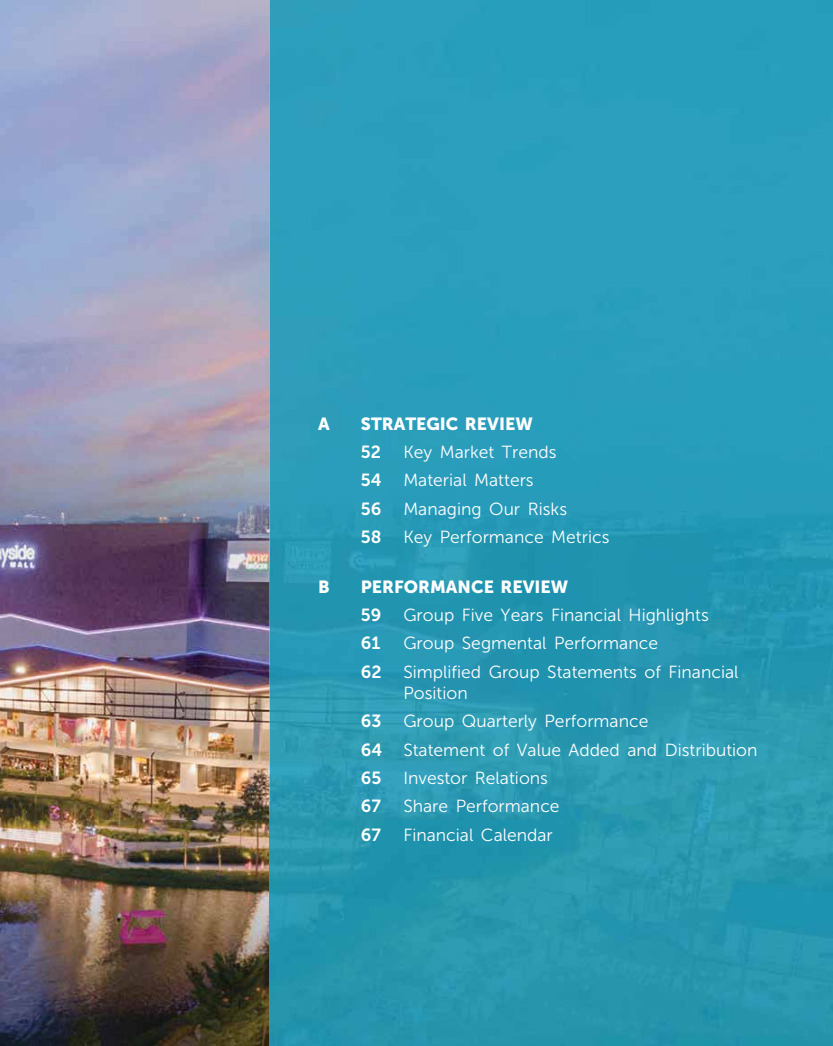
<style>
.page{position:relative;width:833px;height:1046px;background:#fff}
.page>*{position:absolute;margin:0;border:0;box-sizing:border-box;transform-origin:0 0}
.t1{font:17.5px/28.4px "Museo Sans 300";color:#fff}
.t2{font:17.5px "Museo Sans 900";color:#fff}
.t3{font:17.5px "Museo Sans 700";color:#fff}
.s1{font-family:"Museo Sans 700"}
</style>
<div class="page">
<img style="left:0;top:0;width:270px;height:820px">
<img style="left:0;top:820px;width:270px;height:225px">
<img style="left:270px;top:0;width:563px;height:820px">
<svg style="left:270px;top:820px;width:563px;height:225px;background:#2695ad"></svg>
<p class="t2" style="left:318px;top:417px;width:13px">A</p>
<p class="t2" style="left:361px;top:417px;width:173px">STRATEGIC REVIEW</p>
<p class="t3" style="left:361px;top:445px;width:22px">52</p>
<p class="t1" style="left:361px;top:439px;width:197px;text-indent:43px">Key Market Trends<br><span class="s1">54</span> Material Matters</p>
<p class="t3" style="left:361px;top:502px;width:22px">56</p>
<p class="t1" style="left:361px;top:496px;width:250px;text-align:center">Managing Our Risks<br><span class="s1">58</span> Key Performance Metrics</p>
<p class="t2" style="left:318px;top:580px;width:13px">B</p>
<p class="t2" style="left:361px;top:580px;width:209px">PERFORMANCE REVIEW</p>
<p class="t3" style="left:361px;top:608px;width:22px">59</p>
<p class="t1" style="left:403px;top:602px;width:307px">Group Five Years Financial Highlights</p>
<p class="t3" style="left:361px;top:636px;width:21px">61</p>
<p class="t1" style="left:361px;top:630px;width:379px;text-indent:43px">Group Segmental Performance<br><span class="s1">62</span> Simplified Group Statements of Financial</p>
<p class="t1" style="left:403px;top:680px;width:66px">Position</p>
<p class="t3" style="left:361px;top:714px;width:22px">63</p>
<p class="t1" style="left:361px;top:708px;width:398px;text-indent:43px">Group Quarterly Performance<br><span class="s1">64</span> Statement of Value Added and Distribution</p>
<p class="t3" style="left:361px;top:771px;width:22px">65</p>
<p class="t1" style="left:403px;top:765px;width:146px">Investor Relations</p>
<p class="t3" style="left:361px;top:799px;width:22px">67</p>
<p class="t1" style="left:403px;top:793px;width:158px">Share Performance</p>
<p class="t3" style="left:361px;top:828px;width:22px">67</p>
<p class="t1" style="left:403px;top:822px;width:151px">Financial Calendar</p>
</div>
